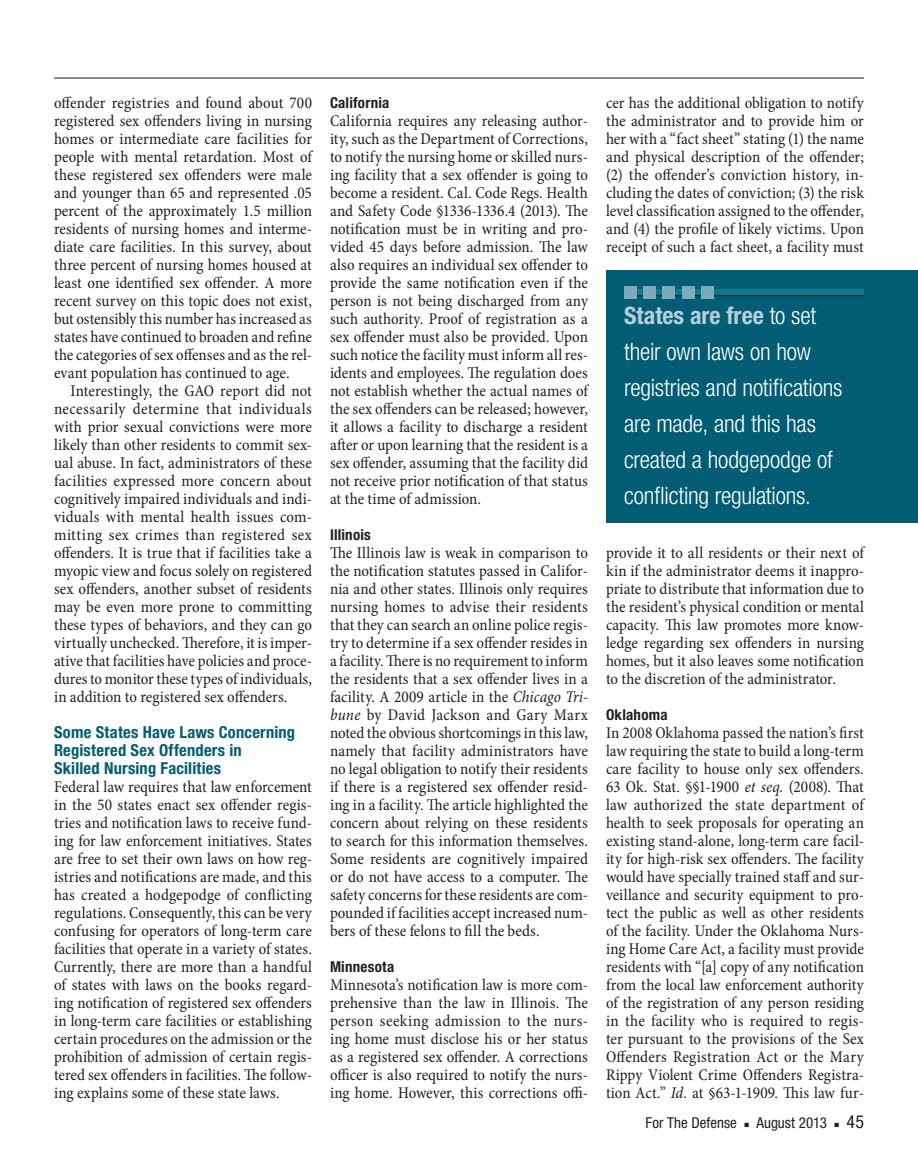
<style>
.page{position:relative;width:918px;height:1175px;background:#fff}
.page>*{position:absolute;margin:0;border:0;box-sizing:border-box;transform-origin:0 0}
.pullout_RH_block{font:300 condensed 24px/36px "Helvetica Neue";letter-spacing:-.01em;color:#fff}
.folio_right{font:condensed 18px "Helvetica Neue";color:#231f20}
.body_no_ind{font:condensed 16.5px/18px "Minion Pro";color:#231f20;text-align:justify}
.body_para_ind{font:condensed 16.5px/18px "Minion Pro";color:#231f20;text-align:justify}
.subhead_1{font:700 condensed 16.5px/18px "Helvetica Neue";letter-spacing:.015em;color:#005d73}
.subhead_2{font:700 condensed 15px "Helvetica Neue";letter-spacing:.015em;color:#231f20}
.folio_right-2{font:condensed 15px "Helvetica Neue";color:#231f20}
.s1{font-style:italic}
.s2{font-weight:700;color:#b8cfda}
</style>
<div class="page">
<hr style="left:54px;top:78px;width:810px;height:1px;background:#231f20">
<div style="left:606px;top:270px;width:312px;height:252px;background:#005d73"></div>
<div style="left:624px;top:290px;width:240px;height:6px;background:#08798f"></div>
<hr style="left:624px;top:295px;width:240px;height:1px;background:#231f20">
<div style="left:624px;top:286px;width:12px;height:13px;background:#7dabbb"></div>
<div style="left:643px;top:286px;width:13px;height:13px;background:#7dabbb"></div>
<div style="left:663px;top:286px;width:12px;height:13px;background:#7dabbb"></div>
<div style="left:682px;top:286px;width:13px;height:13px;background:#7dabbb"></div>
<div style="left:702px;top:286px;width:12px;height:13px;background:#7dabbb"></div>
<p class="body_no_ind" style="left:54px;top:94px;width:260px">offender registries and found about 700 registered sex offenders living in nursing homes or intermediate care facilities for people with mental retardation. Most of these registered sex offenders were male and younger than 65 and represented .05 percent of the approximately 1.5 million residents of nursing homes and interme&shy;diate care facilities. In this survey, about three percent of nursing homes housed at least one identified sex offender. A more recent survey on this topic does not exist, but ostensibly this number has increased as states have continued to broaden and refine the categories of sex offenses and as the rel&shy;evant population has continued to age.</p>
<p class="body_para_ind" style="left:54px;top:382px;width:260px;text-indent:16px">Interestingly, the GAO report did not necessarily determine that individuals with prior sexual convictions were more likely than other residents to commit sex&shy;ual abuse. In fact, administrators of these facilities expressed more concern about cognitively impaired individuals and indi&shy;viduals with mental health issues com&shy;mitting sex crimes than registered sex offenders. It is true that if facilities take a myopic view and focus solely on registered sex offenders, another subset of residents may be even more prone to committing these types of behaviors, and they can go virtually unchecked. Therefore, it is imper&shy;ative that facilities have policies and proce&shy;dures to monitor these types of individuals, in addition to registered sex offenders.</p>
<p class="subhead_1" style="left:54px;top:723px;width:243px">Some States Have Laws Concerning<br>Registered Sex Offenders in<br>Skilled Nursing Facilities</p>
<p class="body_no_ind" style="left:54px;top:778px;width:260px">Federal law requires that law enforcement in the 50 states enact sex offender regis&shy;tries and notification laws to receive fund&shy;ing for law enforcement initiatives. States are free to set their own laws on how reg&shy;istries and notifications are made, and this has created a hodgepodge of conflicting regulations. Consequently, this can be very confusing for operators of long-term care facilities that operate in a variety of states.<br>Currently, there are more than a handful of states with laws on the books regard&shy;ing notification of registered sex offenders in long-term care facilities or establishing certain procedures on the admission or the prohibition of admission of certain regis&shy;tered sex offenders in facilities. The follow&shy;ing explains some of these state laws.</p>
<p class="subhead_2" style="left:330px;top:94px;width:61px">California</p>
<p class="body_no_ind" style="left:330px;top:112px;width:260px">California requires any releasing author&shy;ity, such as the Department of Corrections, to notify the nursing home or skilled nurs&shy;ing facility that a sex offender is going to become a resident. Cal. Code Regs. Health and Safety Code §1336-1336.4 (2013). The notification must be in writing and pro&shy;vided 45 days before admission. The law also requires an individual sex offender to provide the same notification even if the person is not being discharged from any such authority. Proof of registration as a sex offender must also be provided. Upon such notice the facility must inform all res&shy;idents and employees. The regulation does not establish whether the actual names of the sex offenders can be released; however, it allows a facility to discharge a resident after or upon learning that the resident is a sex offender, assuming that the facility did not receive prior notification of that status at the time of admission.</p>
<p class="subhead_2" style="left:330px;top:526px;width:42px">Illinois</p>
<p class="body_no_ind" style="left:330px;top:544px;width:260px">The Illinois law is weak in comparison to the notification statutes passed in Califor&shy;nia and other states. Illinois only requires nursing homes to advise their residents that they can search an online police regis&shy;try to determine if a sex offender resides in a facility. There is no requirement to inform the residents that a sex offender lives in a facility. A 2009 article in the <span class="s1">Chicago Tri&shy;bune</span> by David Jackson and Gary Marx noted the obvious shortcomings in this law, namely that facility administrators have no legal obligation to notify their residents if there is a registered sex offender resid&shy;ing in a facility. The article highlighted the concern about relying on these residents to search for this information themselves.<br>Some residents are cognitively impaired or do not have access to a computer. The safety concerns for these residents are com&shy;pounded if facilities accept increased num&shy;bers of these felons to fill the beds.</p>
<p class="subhead_2" style="left:330px;top:958px;width:66px">Minnesota</p>
<p class="body_no_ind" style="left:330px;top:976px;width:260px">Minnesota’s notification law is more com&shy;prehensive than the law in Illinois. The person seeking admission to the nurs&shy;ing home must disclose his or her status as a registered sex offender. A corrections officer is also required to notify the nurs&shy;ing home. However, this corrections offi-</p>
<p class="body_no_ind" style="left:606px;top:94px;width:260px">cer has the additional obligation to notify the administrator and to provide him or her with a “fact sheet” stating (1) the name and physical description of the offender; (2) the offender’s conviction history, in&shy;cluding the dates of conviction; (3) the risk level classification assigned to the offender, and (4) the profile of likely victims. Upon receipt of such a fact sheet, a facility must</p>
<p class="pullout_RH_block" style="left:624px;top:297px;width:220px"><span class="s2">States are free</span> to set their own laws on how registries and notifications are made, and this has created a hodgepodge of conflicting regulations.</p>
<p class="body_no_ind" style="left:606px;top:544px;width:260px">provide it to all residents or their next of kin if the administrator deems it inappro&shy;priate to distribute that information due to the resident’s physical condition or mental capacity. This law promotes more know&shy;ledge regarding sex offenders in nursing homes, but it also leaves some notification to the discretion of the administrator.</p>
<p class="subhead_2" style="left:606px;top:706px;width:63px">Oklahoma</p>
<p class="body_no_ind" style="left:606px;top:724px;width:260px">In 2008 Oklahoma passed the nation’s first law requiring the state to build a long-term care facility to house only sex offenders.<br>63 Ok. Stat. §§1-1900 <span class="s1">et seq.</span> (2008). That law authorized the state department of health to seek proposals for operating an existing stand-alone, long-term care facil&shy;ity for high-risk sex offenders. The facility would have specially trained staff and sur&shy;veillance and security equipment to pro&shy;tect the public as well as other residents of the facility<span class="s1">.</span> Under the Oklahoma Nurs&shy;ing Home Care Act, a facility must provide residents with “[a] copy of any notification from the local law enforcement authority of the registration of any person residing in the facility who is required to regis&shy;ter pursuant to the provisions of the Sex Offenders Registration Act or the Mary Rippy Violent Crime Offenders Registra&shy;tion Act.” <span class="s1">Id.</span> at §63-1-1909. This law fur-</p>
<p class="folio_right-2" style="left:645px;top:1114px;width:93px">For The Defense</p>
<p class="folio_right-2" style="left:744px;top:1114px;width:84px">■ August 2013</p>
<p class="folio_right" style="left:834px;top:1111px;width:31px">■ 45</p>
</div>
